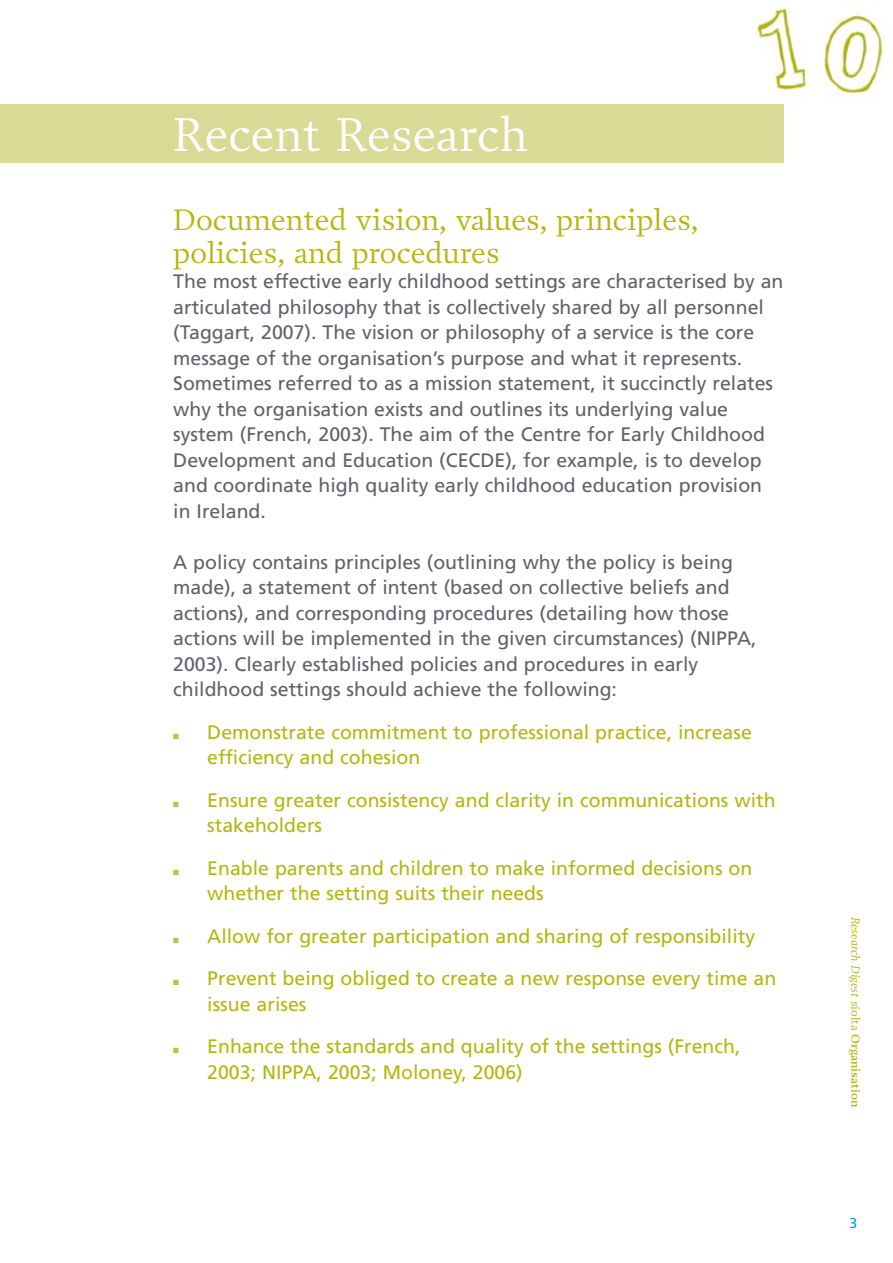
<style>
.page{position:relative;width:893px;height:1263px;background:#fff}
.page>*{position:absolute;margin:0;border:0;box-sizing:border-box;transform-origin:0 0}
.t1{font:48px "Prensa";color:#fff}
.t2{font:30px/33px "Prensa";color:#b3b70f}
.t3{font:19.5px/25.5px "Frutiger";color:#62606a}
.t4{font:19.5px/25.5px "Frutiger";color:#b3b70f}
.t5{font:italic 12px "Prensa";color:#b3b70f}
.s1{color:#bfc142}
.s2{font-style:normal}
.s3{font-weight:600;font-style:normal}
</style>
<div class="page">
<img style="left:756px;top:0;width:131px;height:94px">
<div style="left:0;top:104px;width:784px;height:59px;background:#d8da95"></div>
<h1 class="t1" style="left:173px;top:106px;width:356px">Recent Research</h1>
<h2 class="t2" style="left:173px;top:203px;width:527px">Documented vision, values, principles, policies, and procedures</h2>
<p class="t3" style="left:173px;top:269px;width:612px">The most effective early childhood settings are characterised by an articulated philosophy that is collectively shared by all personnel (Taggart, 2007). The vision or philosophy of a service is the core message of the organisation’s purpose and what it represents.<br>Sometimes referred to as a mission statement, it succinctly relates why the organisation exists and outlines its underlying value system (French, 2003). The aim of the Centre for Early Childhood Development and Education (CECDE), for example, is to develop and coordinate high quality early childhood education provision in Ireland.</p>
<p class="t3" style="left:173px;top:549px;width:585px">A policy contains principles (outlining why the policy is being made), a statement of intent (based on collective beliefs and actions), and corresponding procedures (detailing how those actions will be implemented in the given circumstances) (NIPPA, 2003). Clearly established policies and procedures in early childhood settings should achieve the following:</p>
<p class="t4" style="left:207px;top:719px;width:546px;text-indent:-34px"><span class="s1">■</span> Demonstrate commitment to professional practice, increase efficiency and cohesion</p>
<p class="t4" style="left:207px;top:787px;width:570px;text-indent:-34px"><span class="s1">■</span> Ensure greater consistency and clarity in communications with stakeholders</p>
<p class="t4" style="left:207px;top:855px;width:547px;text-indent:-34px"><span class="s1">■</span> Enable parents and children to make informed decisions on whether the setting suits their needs</p>
<p class="t4" style="left:173px;top:923px;width:583px"><span class="s1">■</span> Allow for greater participation and sharing of responsibility</p>
<p class="t4" style="left:207px;top:966px;width:570px;text-indent:-34px"><span class="s1">■</span> Prevent being obliged to create a new response every time an issue arises</p>
<p class="t4" style="left:207px;top:1034px;width:535px;text-indent:-34px"><span class="s1">■</span> Enhance the standards and quality of the settings (French,<br>2003; NIPPA, 2003; Moloney, 2006)</p>
<p class="t5" style="left:863px;top:917px;width:192px;rotate:90deg">Research Digest <span class="s2">síolta</span> <span class="s3">Organisation</span></p>
</div>
